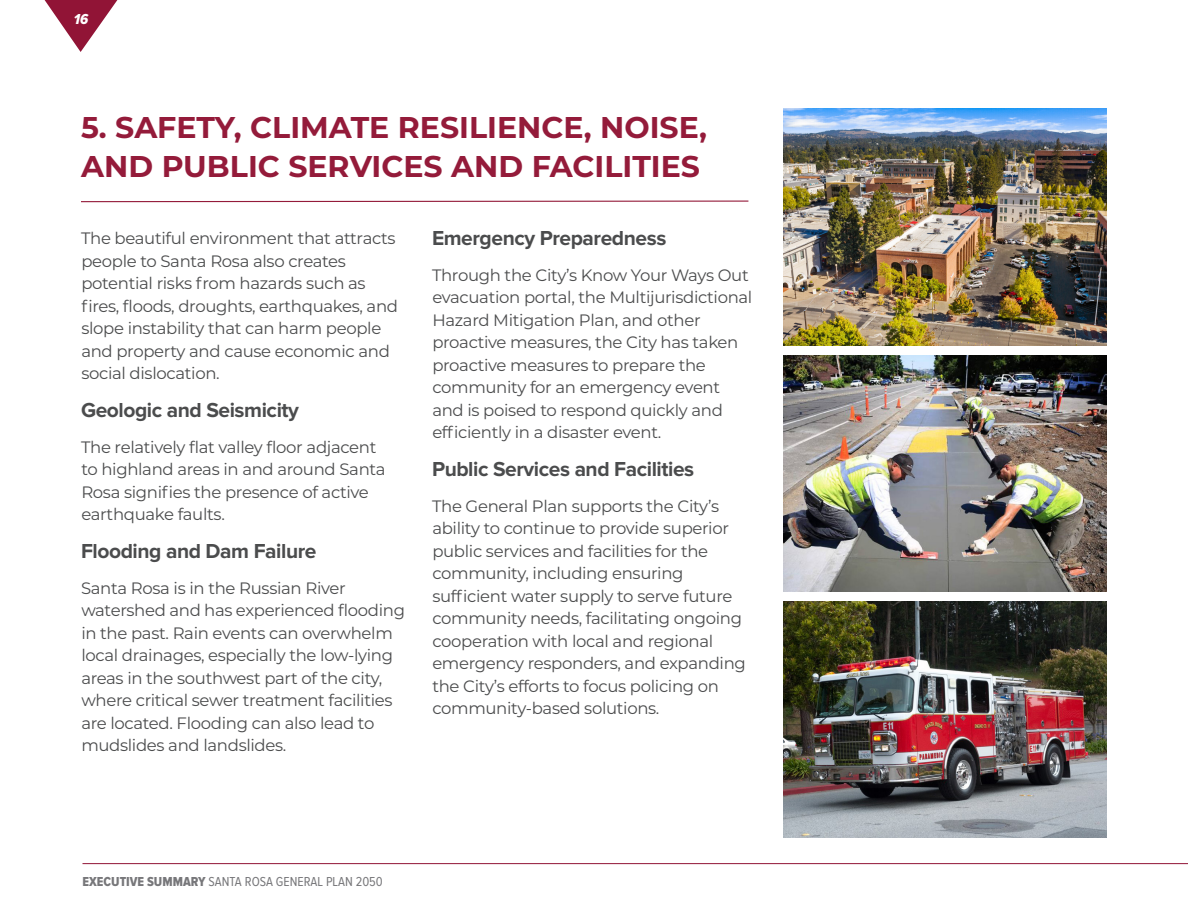
<style>
.page{position:relative;width:1188px;height:918px;background:#fff}
.page>*{position:absolute;margin:0;border:0;box-sizing:border-box;transform-origin:0 0}
.subhead1{font:700 30px/39px "Montserrat";color:#941b3a}
.station_number{font:700 21px "Proxima Nova";letter-spacing:-.02em;color:#4b4c4d}
.station_number-2{font:16.5px/22.5px "Montserrat";letter-spacing:-.02em;color:#4b4c4d}
.t1{font:15px "Proxima Nova Cond Extrabld It";color:#fff}
.t2{font:13.5px "Proxima Nova Cond";color:#77777a}
.s1{font-family:"Proxima Nova Cond Extrabld"}
</style>
<div class="page">
<svg style="left:45px;top:0;width:72px;height:52px"></svg>
<img style="left:783px;top:109px;width:324px;height:236px">
<img style="left:783px;top:602px;width:324px;height:236px">
<img style="left:783px;top:355px;width:324px;height:236px">
<svg style="left:81px;top:200px;width:668px;height:3px"></svg>
<hr style="left:82px;top:863px;width:1106px;height:1px;background:#911436">
<p class="t1" style="left:74px;top:10px;width:16px">16</p>
<p class="subhead1" style="left:81px;top:106px;width:628px">5. SAFETY, CLIMATE RESILIENCE, NOISE,<br>AND PUBLIC SERVICES AND FACILITIES</p>
<p class="station_number-2" style="left:81px;top:227px;width:319px">The beautiful environment that attracts people to Santa Rosa also creates potential risks from hazards such as fires, floods, droughts, earthquakes, and slope instability that can harm people and property and cause economic and social dislocation.</p>
<p class="station_number" style="left:81px;top:398px;width:220px">Geologic and Seismicity</p>
<p class="station_number-2" style="left:81px;top:435px;width:306px">The relatively flat valley floor adjacent to highland areas in and around Santa Rosa signifies the presence of active earthquake faults.</p>
<p class="station_number" style="left:81px;top:539px;width:237px">Flooding and Dam Failure</p>
<p class="station_number-2" style="left:81px;top:576px;width:326px">Santa Rosa is in the Russian River watershed and has experienced flooding in the past. Rain events can overwhelm local drainages, especially the low-lying areas in the southwest part of the city, where critical sewer treatment facilities are located. Flooding can also lead to mudslides and landslides.</p>
<p class="station_number" style="left:432px;top:226px;width:236px">Emergency Preparedness</p>
<p class="station_number-2" style="left:432px;top:263px;width:322px">Through the City’s Know Your Ways Out evacuation portal, the Multijurisdictional Hazard Mitigation Plan, and other proactive measures, the City has taken proactive measures to prepare the community for an emergency event and is poised to respond quickly and efficiently in a disaster event.</p>
<p class="station_number" style="left:432px;top:457px;width:264px">Public Services and Facilities</p>
<p class="station_number-2" style="left:432px;top:494px;width:315px">The General Plan supports the City’s ability to continue to provide superior public services and facilities for the community, including ensuring sufficient water supply to serve future community needs, facilitating ongoing cooperation with local and regional emergency responders, and expanding the City’s efforts to focus policing on community-based solutions.</p>
<p class="t2" style="left:82px;top:875px;width:302px"><span class="s1">EXECUTIVE SUMMARY</span> SANTA ROSA GENERAL PLAN 2050</p>
</div>
